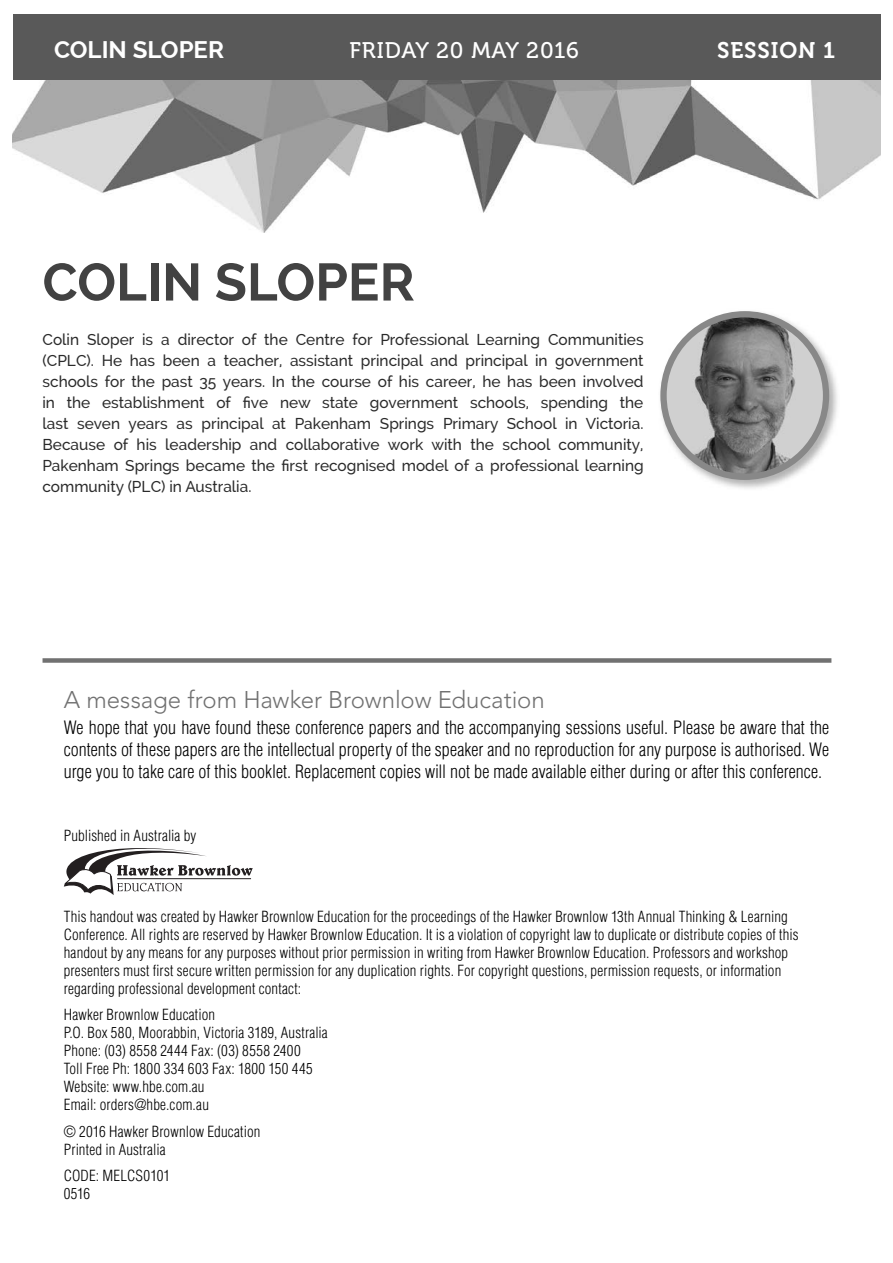
<style>
.page{position:relative;width:893px;height:1263px;background:#fff}
.page>*{position:absolute;margin:0;border:0;box-sizing:border-box;transform-origin:0 0}
.t1{font:700 52.5px "Raleway";color:#424242}
.t2{font:300 24px "Avenir LT Std";letter-spacing:-.005em;color:#717171}
.t3{font:700 24px "Raleway";color:#fff}
.t4{font:22.5px "Museo 500";letter-spacing:.04em;color:#fff}
.t5{font:22.5px "Museo 700";letter-spacing:.04em;color:#fff}
.t6{font:300 condensed 18px/21.6px "Helvetica LT Std";color:#000;text-align:justify}
.t7{font:500 15.75px/21px "Raleway";color:#2b2b2b;text-align:justify}
.t8{font:300 condensed 15px/18px "Helvetica LT Std";letter-spacing:.01em;color:#000}
</style>
<div class="page">
<img style="left:13px;top:79px;width:867px;height:153px">
<svg style="left:64px;top:848px;width:189px;height:47px"></svg>
<hr style="left:117px;top:878px;width:134px;height:1px;background:#231f20">
<div style="left:43px;top:658px;width:788px;height:5px;background:#717171"></div>
<div style="left:13px;top:14px;width:867px;height:65px;background:#595959"></div>
<img style="left:661px;top:311px;width:176px;height:178px">
<img style="left:663px;top:314px;width:163px;height:163px;border-radius:81px">
<div style="left:660px;top:311px;width:169px;height:169px;border:6px solid #888;border-radius:50%"></div>
<h2 class="t3" style="left:54px;top:36px;width:172px">COLIN SLOPER</h2>
<h3 class="t4" style="left:349px;top:42px;width:231px">FRIDAY 20 MAY 2016</h3>
<h3 class="t5" style="left:717px;top:42px;width:120px">SESSION 1</h3>
<h1 class="t1" style="left:43px;top:252px;width:374px">COLIN SLOPER</h1>
<p class="t7" style="left:43px;top:329px;width:603px">Colin Sloper is a director of the Centre for Professional Learning Communities (CPLC). He has been a teacher, assistant principal and principal in government schools for the past 35 years. In the course of his career, he has been involved in the establishment of five new state government schools, spending the last seven years as principal at Pakenham Springs Primary School in Victoria.<br>Because of his leadership and collaborative work with the school community, Pakenham Springs became the first recognised model of a professional learning community (PLC) in Australia.</p>
<h2 class="t2" style="left:64px;top:688px;width:482px">A message from Hawker Brownlow Education</h2>
<p class="t6" style="left:64px;top:719px;width:767px">We hope that you have found these conference papers and the accompanying sessions useful. Please be aware that the contents of these papers are the intellectual property of the speaker and no reproduction for any purpose is authorised. We urge you to take care of this booklet. Replacement copies will not be made available either during or after this conference.</p>
<p class="t8" style="left:64px;top:828px;width:134px">Published in Australia by</p>
<p class="t8" style="left:64px;top:909px;width:736px">This handout was created by Hawker Brownlow Education for the proceedings of the Hawker Brownlow 13th Annual Thinking &amp; Learning Conference. All rights are reserved by Hawker Brownlow Education. It is a violation of copyright law to duplicate or distribute copies of this handout by any means for any purposes without prior permission in writing from Hawker Brownlow Education. Professors and workshop presenters must first secure written permission for any duplication rights. For copyright questions, permission requests, or information regarding professional development contact:</p>
<p class="t8" style="left:64px;top:1008px;width:265px">Hawker Brownlow Education<br>P.O. Box 580, Moorabbin, Victoria 3189, Australia Phone: (03) 8558 2444 Fax: (03) 8558 2400<br>Toll Free Ph: 1800 334 603 Fax: 1800 150 445<br>Website: www.hbe.com.au<br>Email: orders@hbe.com.au</p>
<p class="t8" style="left:64px;top:1124px;width:198px">© 2016 Hawker Brownlow Education<br>Printed in Australia</p>
<p class="t8" style="left:64px;top:1169px;width:108px">CODE: MELCS0101<br>0516</p>
</div>
